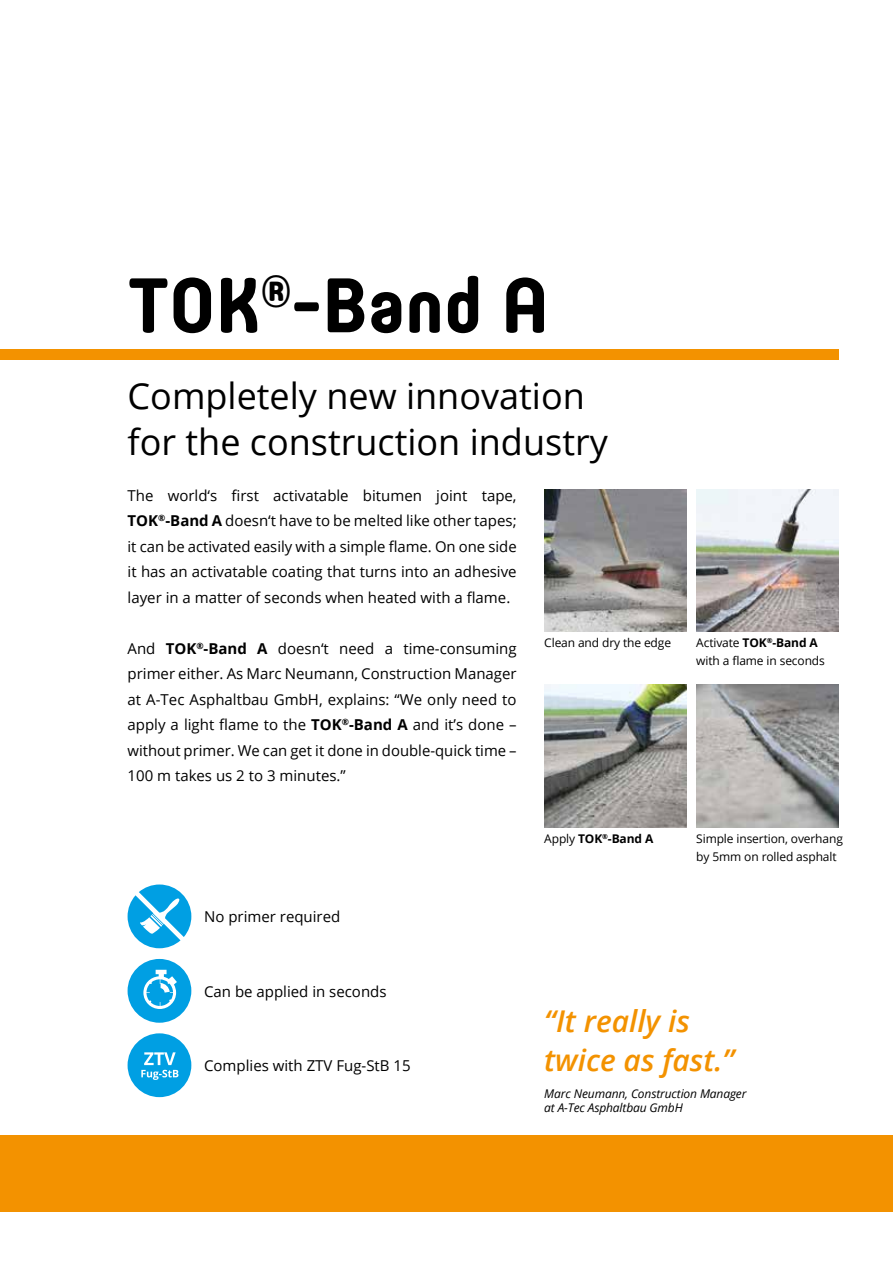
<style>
.page{position:relative;width:893px;height:1263px;background:#fff}
.page>*{position:absolute;margin:0;border:0;box-sizing:border-box;transform-origin:0 0}
.t1{font:700 76.5px "Core Mellow 65";color:#000}
.t2{font:36px/46.5px "Open Sans";color:#000}
.t3{font:italic 600 30px/39px "Open Sans";color:#f39200}
.t4{font:15px/25.5px "Open Sans";color:#000;text-align:justify}
.t5{font:12px/18px "Open Sans";letter-spacing:-.01em;color:#000}
.t6{font:italic 12px/14.4px "Open Sans";letter-spacing:-.01em;color:#000}
.t7{font:700 12px "Open Sans";letter-spacing:-.01em;color:#000}
.s1{font-weight:700}
.s2{font-weight:400}
</style>
<div class="page">
<div style="left:0;top:1135px;width:893px;height:77px;background:#f39200"></div>
<svg style="left:128px;top:959px;width:63px;height:64px"></svg>
<img style="left:544px;top:489px;width:143px;height:142px">
<img style="left:696px;top:489px;width:143px;height:142px">
<img style="left:696px;top:685px;width:143px;height:142px">
<img style="left:544px;top:685px;width:143px;height:142px">
<div style="left:0;top:349px;width:839px;height:10px;background:#f39200"></div>
<svg style="left:128px;top:884px;width:63px;height:64px"></svg>
<svg style="left:128px;top:1033px;width:63px;height:64px"></svg>
<h1 class="t1" style="left:128px;top:247px;width:423px">TOK<sup>®</sup>-Band A</h1>
<h2 class="t2" style="left:128px;top:371px;width:482px">Completely new innovation for the construction industry</h2>
<p class="t4" style="left:128px;top:482px;width:391px">The world‘s first activatable bitumen joint tape, <span class="s1">TOK</span><sup>®</sup><span class="s1">-Band A</span> doesn‘t have to be melted like other tapes; it can be activated easily with a simple flame. On one side it has an activatable coating that turns into an adhesive layer in a matter of seconds when heated with a flame.</p>
<p class="t4" style="left:128px;top:635px;width:391px">And <span class="s1">TOK</span><sup>®</sup><span class="s1">-Band A</span> doesn‘t need a time-consuming primer either. As Marc Neumann, Construction Manager at A-Tec Asphaltbau GmbH, explains: “We only need to apply a light flame to the <span class="s1">TOK</span><sup>®</sup><span class="s1">-Band A</span> and it’s done – without primer. We can get it done in double-quick time – 100 m takes us 2 to 3 minutes.”</p>
<p class="t4" style="left:204px;top:903px;width:138px">No primer required</p>
<p class="t4" style="left:204px;top:978px;width:184px">Can be applied in seconds</p>
<p class="t4" style="left:204px;top:1052px;width:208px">Complies with ZTV Fug-StB 15</p>
<p class="t5" style="left:544px;top:633px;width:128px">Clean and dry the edge</p>
<p class="t5" style="left:696px;top:633px;width:130px">Activate <span class="s1">TOK</span><sup>®</sup><span class="s1">-Band A </span>with a flame in seconds</p>
<p class="t7" style="left:544px;top:830px;width:110px"><span class="s2">Apply</span> TOK<sup>®</sup>-Band A</p>
<p class="t5" style="left:696px;top:829px;width:148px">Simple insertion, overhang by 5mm on rolled asphalt</p>
<h3 class="t3" style="left:544px;top:1001px;width:192px">“It really is twice as fast.”</h3>
<p class="t6" style="left:544px;top:1086px;width:204px">Marc Neumann, Construction Manager at A-Tec Asphaltbau GmbH</p>
</div>
